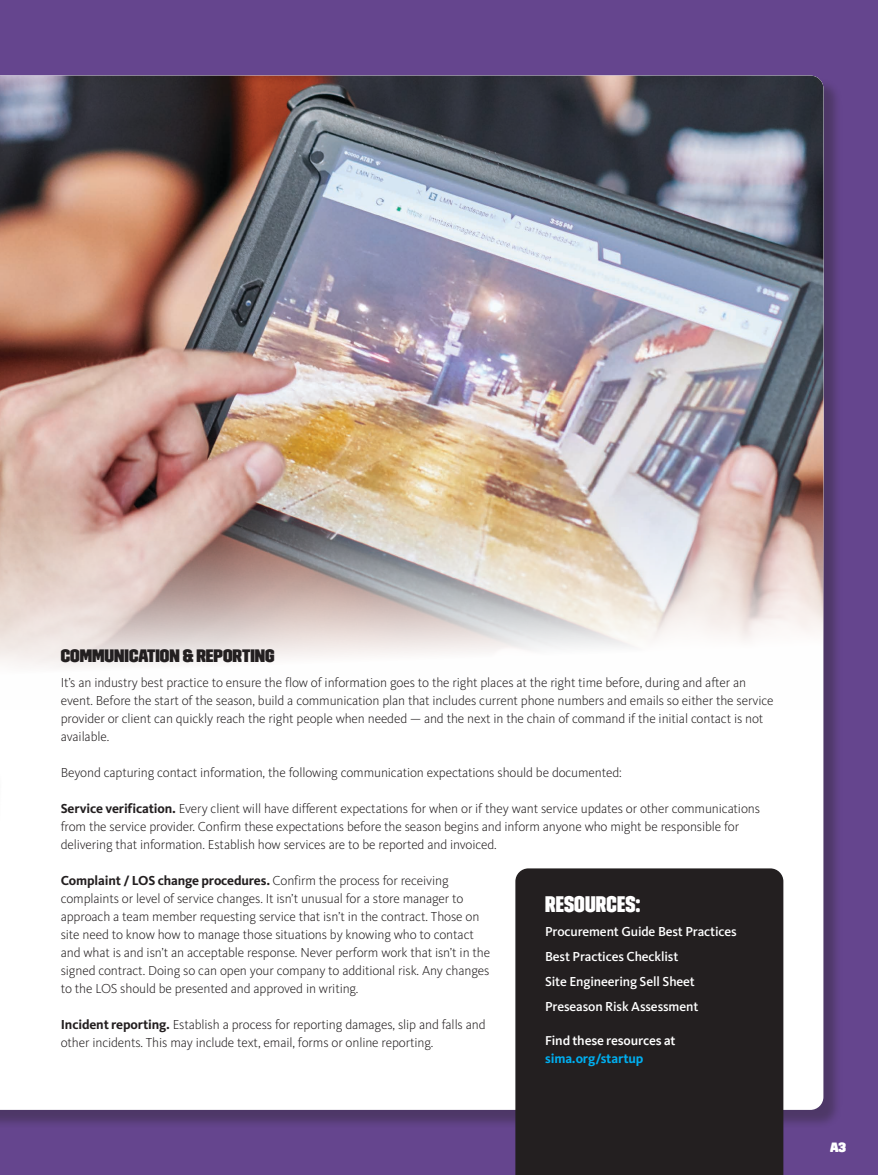
<style>
.page{position:relative;width:878px;height:1175px;background:#fff}
.page>*{position:absolute;margin:0;border:0;box-sizing:border-box;transform-origin:0 0}
.t1{font:22.5px "Trim Poster Condensed";letter-spacing:.01em;color:#fff}
.t2{font:semi-condensed 18px "Trim Poster";color:#231f20}
.t3{font:300 13.5px/18px "Kievit Pro";letter-spacing:-.01em;color:#231f20}
.t4{font:500 13.5px/24.8px "Kievit Pro";letter-spacing:-.01em;color:#fff}
.t5{font:600 13.5px "Source Sans Pro";letter-spacing:-.01em;color:#fff}
.t6{font:700 13.5px "Kievit Pro";letter-spacing:-.01em;color:#00aeef}
.t7{font:13.5px "Trim Poster";color:#fff}
.s1{font-weight:700}
</style>
<div class="page">
<div style="left:0;top:0;width:878px;height:1174px;background:#65458e"></div>
<div style="left:0;top:78px;width:842px;height:1050px;background:#231f20;opacity:.35"></div>
<div style="left:0;top:736px;width:823px;height:373px;background:#fff"></div>
<div style="left:515px;top:868px;width:268px;height:306px;background:#231f20"></div>
<hr style="left:0;top:747px;width:3px;height:387px;background:#231f20;opacity:.35">
<div style="left:0;top:710px;width:823px;height:26px;background:#fff"></div>
<img style="left:0;top:76px;width:823px;height:634px">
<h2 class="t2" style="left:61px;top:645px;width:215px">COMMUNICATION &amp; REPORTING</h2>
<p class="t3" style="left:61px;top:673px;width:714px">It’s an industry best practice to ensure the flow of information goes to the right places at the right time before, during and after an event. Before the start of the season, build a communication plan that includes current phone numbers and emails so either the service provider or client can quickly reach the right people when needed — and the next in the chain of command if the initial contact is not available.</p>
<p class="t3" style="left:61px;top:763px;width:562px">Beyond capturing contact information, the following communication expectations should be documented:</p>
<p class="t3" style="left:61px;top:799px;width:700px"><span class="s1">Service verification.</span> Every client will have different expectations for when or if they want service updates or other communications from the service provider. Confirm these expectations before the season begins and inform anyone who might be responsible for delivering that information. Establish how services are to be reported and invoiced.</p>
<p class="t3" style="left:61px;top:871px;width:431px"><span class="s1">Complaint / LOS change procedures.</span> Confirm the process for receiving complaints or level of service changes. It isn’t unusual for a store manager to approach a team member requesting service that isn’t in the contract. Those on site need to know how to manage those situations by knowing who to contact and what is and isn’t an acceptable response. Never perform work that isn’t in the signed contract. Doing so can open your company to additional risk. Any changes to the LOS should be presented and approved in writing.</p>
<p class="t3" style="left:61px;top:1015px;width:426px"><span class="s1">Incident reporting.</span> Establish a process for reporting damages, slip and falls and other incidents. This may include text, email, forms or online reporting.</p>
<h1 class="t1" style="left:545px;top:890px;width:96px">RESOURCES:</h1>
<p class="t4" style="left:545px;top:919px;width:193px">Procurement Guide Best Practices<br>Best Practices Checklist<br>Site Engineering Sell Sheet<br>Preseason Risk Assessment</p>
<p class="t5" style="left:545px;top:1032px;width:132px">Find these resources at</p>
<p class="t6" style="left:545px;top:1050px;width:100px">sima.org/startup</p>
<p class="t7" style="left:830px;top:1139px;width:18px">A3</p>
</div>
